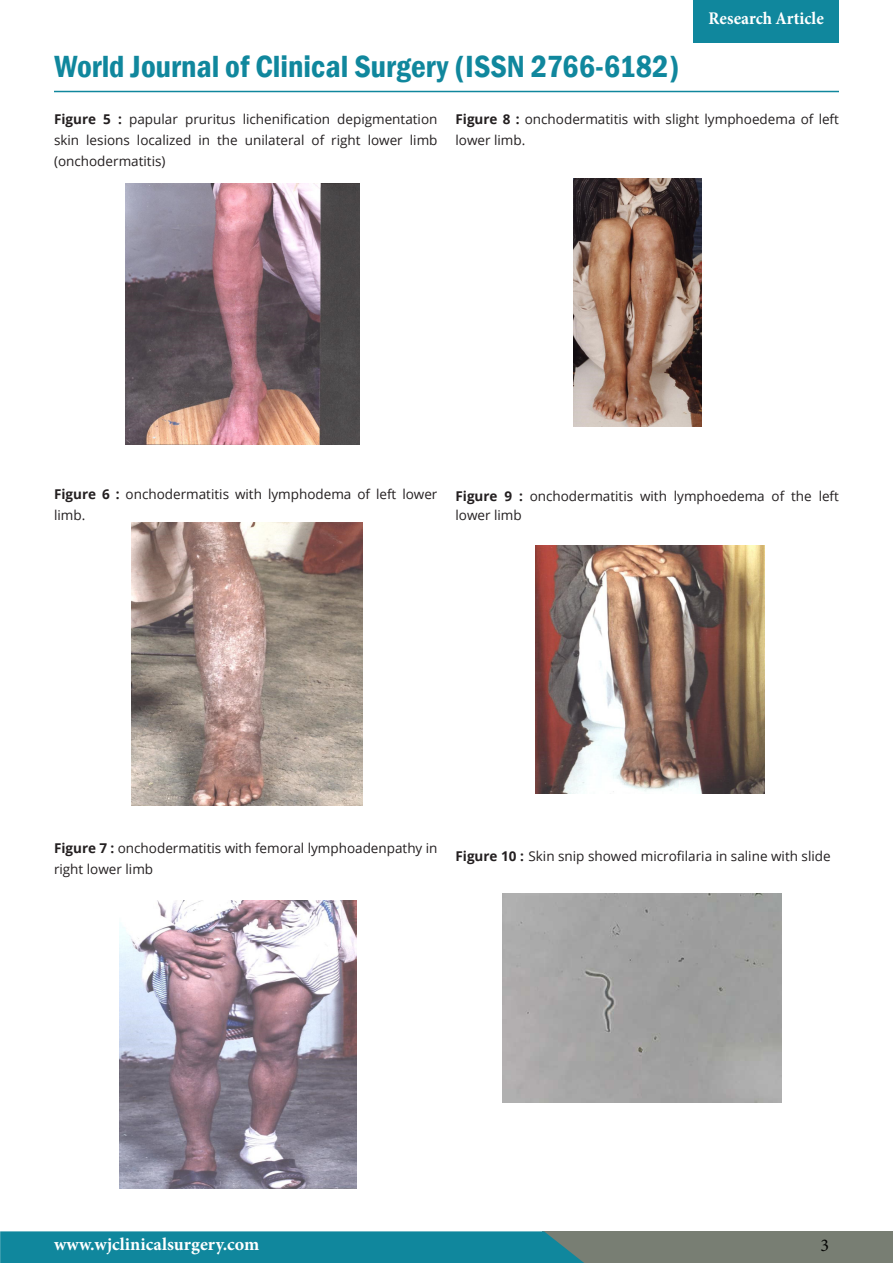
<style>
.page{position:relative;width:893px;height:1263px;background:#fff}
.page>*{position:absolute;margin:0;border:0;box-sizing:border-box;transform-origin:0 0}
.t1{font:600 condensed 31.5px "Franklin Gothic";color:#10879d}
.t2{font:700 18px "Minion Pro";color:#fff}
.t3{font:700 condensed 18px "Minion Pro";color:#fff}
.t4{font:18px "Minion Pro";color:#040503}
.t5{font:13.5px/21px "Open Sans";color:#231f20}
.s1{font-weight:700}
</style>
<div class="page">
<hr style="left:54px;top:91px;width:785px;height:1px;background:#10879d">
<div style="left:693px;top:0;width:146px;height:42px;background:#10879d"></div>
<div style="left:542px;top:1231px;width:351px;height:32px;background:#787e73"></div>
<div style="left:0;top:1231px;width:584px;height:32px;background:#10879d"></div>
<img style="left:125px;top:183px;width:234px;height:261px">
<img style="left:131px;top:523px;width:232px;height:282px">
<img style="left:120px;top:900px;width:236px;height:288px">
<img style="left:574px;top:179px;width:128px;height:247px">
<img style="left:535px;top:546px;width:230px;height:248px">
<img style="left:502px;top:893px;width:279px;height:209px">
<p class="t1" style="left:54px;top:45px;width:627px">World Journal of Clinical Surgery (ISSN 2766-6182)</p>
<p class="t3" style="left:709px;top:5px;width:117px">Research Article</p>
<p class="t5" style="left:54px;top:108px;width:385px;text-align:justify"><span class="s1">Figure 5 :</span> papular pruritus lichenification depigmentation skin lesions localized in the unilateral of right lower limb (onchodermatitis)</p>
<p class="t5" style="left:455px;top:108px;width:385px"><span class="s1">Figure 8 :</span> onchodermatitis with slight lymphoedema of left lower limb.</p>
<p class="t5" style="left:54px;top:483px;width:385px"><span class="s1">Figure 6 :</span> onchodermatitis with lymphodema of left lower limb.</p>
<p class="t5" style="left:455px;top:486px;width:385px;line-height:19.5px"><span class="s1">Figure 9 :</span> onchodermatitis with lymphoedema of the left lower limb</p>
<p class="t5" style="left:54px;top:837px;width:385px"><span class="s1">Figure 7 :</span> onchodermatitis with femoral lymphoadenpathy in right lower limb</p>
<p class="t5" style="left:455px;top:845px;width:377px"><span class="s1">Figure 10 :</span> Skin snip showed microfilaria in saline with slide</p>
<p class="t2" style="left:54px;top:1232px;width:207px">www.wjclinicalsurgery.com</p>
<p class="t4" style="left:821px;top:1233px;width:10px">3</p>
</div>
